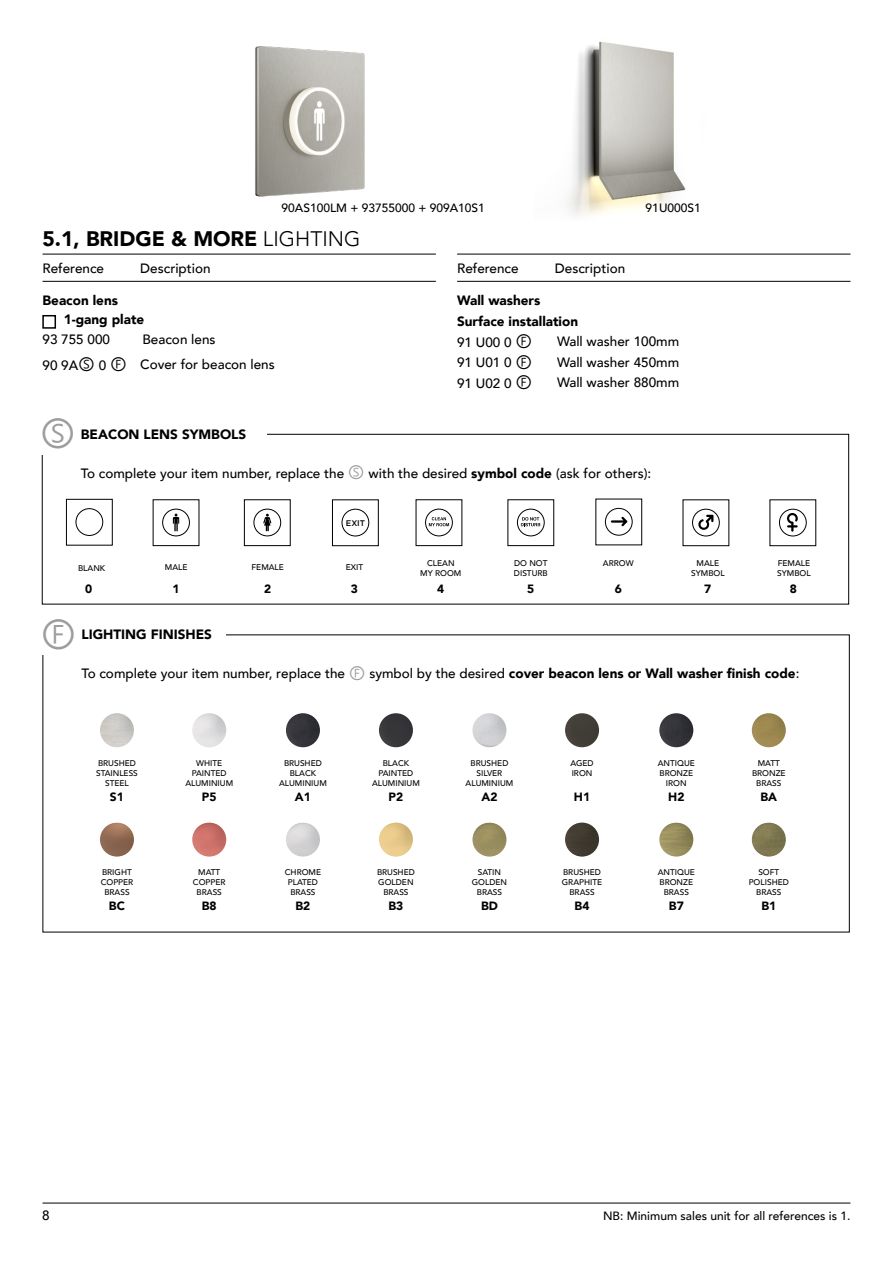
<style>
.page{position:relative;width:893px;height:1263px;background:#fff}
.page>*{position:absolute;margin:0;border:0;box-sizing:border-box;transform-origin:0 0}
.t1{font:900 21px "Avenir";color:#000}
.t2{font:500 13.5px/24.6px "Avenir";color:#000}
.t3{font:900 13.5px/18.6px "Avenir";color:#000}
.t4{font:500 12px "Avenir";color:#000}
.t5{font:900 12px "Avenir";color:#000}
.t6{font:500 8.25px/9.9px "Avenir";color:#000;text-align:center}
.t7{font:500 8.1px "Gotham";color:#000}
.s1{font-weight:300}
.s2{color:#9d9d9c}
.s3{font-weight:900}
</style>
<div class="page">
<hr style="left:43px;top:254px;width:393px;height:1px;background:#000">
<hr style="left:457px;top:254px;width:393px;height:1px;background:#000">
<hr style="left:43px;top:281px;width:393px;height:1px;background:#000">
<hr style="left:457px;top:281px;width:393px;height:1px;background:#000">
<hr style="left:43px;top:1202px;width:807px;height:1px;background:#000">
<img style="left:567px;top:41px;width:119px;height:175px">
<img style="left:100px;top:713px;width:34px;height:34px;border-radius:17px">
<img style="left:100px;top:822px;width:34px;height:34px;border-radius:17px">
<img style="left:192px;top:713px;width:34px;height:34px;border-radius:17px">
<img style="left:192px;top:822px;width:34px;height:34px;border-radius:17px">
<img style="left:286px;top:713px;width:34px;height:34px;border-radius:17px">
<img style="left:286px;top:822px;width:34px;height:34px;border-radius:17px">
<img style="left:379px;top:713px;width:34px;height:34px;border-radius:17px">
<img style="left:379px;top:822px;width:34px;height:34px;border-radius:17px">
<img style="left:472px;top:713px;width:34px;height:34px;border-radius:17px">
<img style="left:472px;top:822px;width:34px;height:34px;border-radius:17px">
<img style="left:565px;top:713px;width:34px;height:34px;border-radius:17px">
<img style="left:565px;top:822px;width:34px;height:34px;border-radius:17px">
<img style="left:659px;top:713px;width:34px;height:34px;border-radius:17px">
<img style="left:659px;top:822px;width:34px;height:34px;border-radius:17px">
<img style="left:752px;top:713px;width:34px;height:34px;border-radius:17px">
<img style="left:752px;top:822px;width:34px;height:34px;border-radius:17px">
<div style="left:42px;top:434px;width:807px;height:170px;border:1px solid #000"></div>
<div style="left:39px;top:421px;width:228px;height:33px;background:#fff"></div>
<svg style="left:66px;top:499px;width:47px;height:46px"></svg>
<svg style="left:153px;top:499px;width:46px;height:47px"></svg>
<div style="left:162px;top:509px;width:28px;height:27px;border:1px solid #000;border-radius:50%"></div>
<svg style="left:244px;top:499px;width:47px;height:47px"></svg>
<div style="left:254px;top:509px;width:27px;height:27px;border:1px solid #000;border-radius:50%"></div>
<svg style="left:332px;top:499px;width:47px;height:47px"></svg>
<div style="left:342px;top:509px;width:27px;height:27px;border:1px solid #000;border-radius:50%"></div>
<svg style="left:595px;top:499px;width:47px;height:46px"></svg>
<div style="left:605px;top:508px;width:27px;height:27px;border:1px solid #000;border-radius:50%"></div>
<svg style="left:683px;top:499px;width:46px;height:47px"></svg>
<svg style="left:770px;top:499px;width:46px;height:47px"></svg>
<svg style="left:416px;top:499px;width:46px;height:47px"></svg>
<svg style="left:508px;top:499px;width:46px;height:47px"></svg>
<img style="left:255px;top:45px;width:110px;height:152px">
<div style="left:42px;top:315px;width:14px;height:14px;border:2px solid #000"></div>
<p class="t4" style="left:282px;top:198px;width:205px">90AS100LM + 93755000 + 909A10S1</p>
<p class="t1" style="left:43px;top:221px;width:320px">5.1, BRIDGE &amp; MORE <span class="s1">LIGHTING</span></p>
<h2 class="t2" style="left:43px;top:255px;width:63px">Reference</h2>
<h2 class="t2" style="left:140px;top:255px;width:72px">Description</h2>
<h2 class="t2" style="left:457px;top:255px;width:63px">Reference</h2>
<h2 class="t2" style="left:555px;top:255px;width:72px">Description</h2>
<p class="t4" style="left:646px;top:198px;width:57px">91U000S1</p>
<p class="t3" style="left:64px;top:291px;width:82px;text-indent:-21px">Beacon lens<br>1-gang plate</p>
<p class="t2" style="left:43px;top:327px;width:69px">93 755 000</p>
<p class="t2" style="left:43px;top:327px;width:234px;text-indent:100px">Beacon lens<br>90 9AⓈ 0 Ⓕ Cover for beacon lens</p>
<p class="t3" style="left:81px;top:424px;width:167px">BEACON LENS SYMBOLS</p>
<p class="t3" style="left:457px;top:291px;width:85px">Wall washers</p>
<p class="t3" style="left:457px;top:311px;width:123px">Surface installation</p>
<p class="t2" style="left:457px;top:329px;width:77px">91 U00 0 Ⓕ</p>
<p class="t2" style="left:557px;top:329px;width:124px">Wall washer 100mm</p>
<p class="t2" style="left:457px;top:350px;width:77px">91 U01 0 Ⓕ</p>
<p class="t2" style="left:557px;top:349px;width:124px">Wall washer 450mm</p>
<p class="t2" style="left:457px;top:370px;width:77px">91 U02 0 Ⓕ</p>
<p class="t2" style="left:557px;top:369px;width:124px">Wall washer 880mm</p>
<p class="t2" style="left:81px;top:460px;width:572px">To complete your item number, replace the <span class="s2">Ⓢ</span> with the desired <span class="s3">symbol code</span> (ask for others):</p>
<p class="t7" style="left:346px;top:518px;width:21px">EXIT</p>
<p class="t6" style="left:78px;top:562px;width:29px">BLANK</p>
<p class="t6" style="left:514px;top:558px;width:35px;text-align:left">DO NOT<br>DISTURB</p>
<p class="t5" style="left:527px;top:579px;width:9px">5</p>
<p class="t6" style="left:420px;top:558px;width:43px">CLEAN<br>MY ROOM</p>
<p class="t5" style="left:437px;top:579px;width:9px">4</p>
<p class="t6" style="left:165px;top:562px;width:24px">MALE</p>
<p class="t5" style="left:173px;top:579px;width:9px">1</p>
<p class="t6" style="left:252px;top:562px;width:34px">FEMALE</p>
<p class="t5" style="left:264px;top:579px;width:9px">2</p>
<p class="t6" style="left:346px;top:562px;width:19px">EXIT</p>
<p class="t5" style="left:351px;top:579px;width:9px">3</p>
<h3 class="t5" style="left:85px;top:579px;width:9px">0</h3>
<p class="t6" style="left:603px;top:558px;width:32px">ARROW</p>
<p class="t5" style="left:615px;top:579px;width:9px">6</p>
<p class="t3" style="left:81px;top:625px;width:132px">LIGHTING FINISHES</p>
<p class="t6" style="left:691px;top:557px;width:35px">MALE<br>SYMBOL</p>
<p class="t5" style="left:704px;top:579px;width:9px">7</p>
<p class="t6" style="left:777px;top:557px;width:35px;text-align:left">FEMALE<br>SYMBOL</p>
<p class="t5" style="left:790px;top:579px;width:9px">8</p>
<p class="t2" style="left:81px;top:660px;width:719px">To complete your item number, replace the <span class="s2">Ⓕ</span> symbol by the desired <span class="s3">cover beacon lens or Wall washer finish code</span>:</p>
<p class="t6" style="left:98px;top:758px;width:39px">BRUSHED</p>
<p class="t6" style="left:96px;top:768px;width:43px">STAINLESS</p>
<p class="t6" style="left:105px;top:778px;width:25px">STEEL</p>
<p class="t5" style="left:110px;top:786px;width:15px">S1</p>
<p class="t6" style="left:101px;top:867px;width:34px">BRIGHT<br>COPPER<br>BRASS</p>
<p class="t5" style="left:109px;top:895px;width:17px">BC</p>
<p class="t6" style="left:196px;top:758px;width:28px">WHITE</p>
<p class="t6" style="left:192px;top:768px;width:36px">PAINTED</p>
<p class="t6" style="left:185px;top:778px;width:49px">ALUMINIUM</p>
<p class="t5" style="left:202px;top:786px;width:16px">P5</p>
<p class="t6" style="left:193px;top:867px;width:34px">MATT<br>COPPER<br>BRASS</p>
<p class="t5" style="left:202px;top:895px;width:16px">B8</p>
<p class="t6" style="left:279px;top:758px;width:49px">BRUSHED<br>BLACK<br>ALUMINIUM</p>
<p class="t5" style="left:295px;top:786px;width:17px">A1</p>
<p class="t6" style="left:285px;top:867px;width:38px">CHROME<br>PLATED<br>BRASS</p>
<p class="t5" style="left:295px;top:895px;width:16px">B2</p>
<p class="t6" style="left:372px;top:758px;width:49px">BLACK<br>PAINTED<br>ALUMINIUM</p>
<p class="t5" style="left:389px;top:786px;width:16px">P2</p>
<p class="t6" style="left:377px;top:867px;width:39px">BRUSHED<br>GOLDEN<br>BRASS</p>
<p class="t5" style="left:388px;top:895px;width:16px">B3</p>
<p class="t6" style="left:466px;top:758px;width:49px">BRUSHED<br>SILVER<br>ALUMINIUM</p>
<p class="t5" style="left:481px;top:786px;width:17px">A2</p>
<p class="t6" style="left:472px;top:867px;width:37px">SATIN<br>GOLDEN<br>BRASS</p>
<p class="t5" style="left:481px;top:895px;width:18px">BD</p>
<p class="t6" style="left:570px;top:758px;width:25px;text-align:left">AGED<br>IRON</p>
<p class="t5" style="left:574px;top:786px;width:18px">H1</p>
<p class="t6" style="left:562px;top:867px;width:42px">BRUSHED<br>GRAPHITE<br>BRASS</p>
<p class="t5" style="left:575px;top:895px;width:16px">B4</p>
<p class="t6" style="left:658px;top:758px;width:39px">ANTIQUE<br>BRONZE<br>IRON</p>
<p class="t5" style="left:668px;top:786px;width:18px">H2</p>
<p class="t6" style="left:658px;top:867px;width:39px">ANTIQUE<br>BRONZE<br>BRASS</p>
<p class="t5" style="left:669px;top:895px;width:16px">B7</p>
<p class="t6" style="left:752px;top:758px;width:35px">MATT<br>BRONZE<br>BRASS</p>
<p class="t5" style="left:760px;top:786px;width:18px">BA</p>
<p class="t6" style="left:749px;top:867px;width:42px">SOFT<br>POLISHED<br>BRASS</p>
<p class="t5" style="left:761px;top:895px;width:16px">B1</p>
<p class="t2" style="left:42px;top:1202px;width:9px">8</p>
<h2 class="t2" style="left:43px;top:1202px;width:17px">10</h2>
<h3 class="t4" style="left:603px;top:1206px;width:249px">NB: Minimum sales unit for all references is 1.</h3>
</div>
